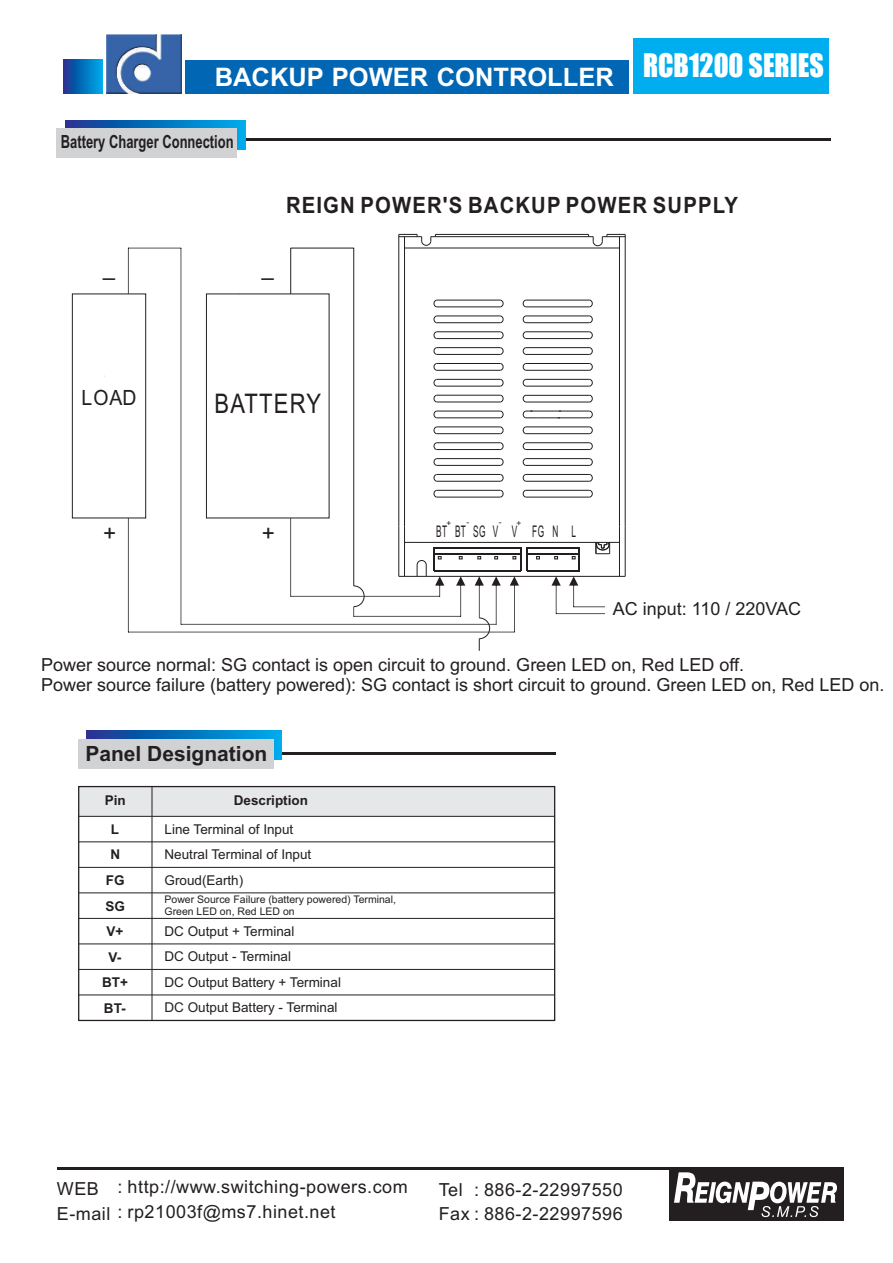
<style>
.page{position:relative;width:893px;height:1263px;background:#fff}
.page>*{position:absolute;margin:0;border:0;box-sizing:border-box;transform-origin:0 0}
.t1{font:30px "Impact";color:#fff;scale:.93 1}
.t2{font:27px "Arial";letter-spacing:.055em;color:#231f20;scale:.82 1}
.t3{font:700 25.5px "Arial";color:#fff}
.t4{font:700 22.5px "Arial";letter-spacing:.055em;color:#231f20;scale:.9 1}
.t5{font:22.5px "Arial";color:#231f20}
.t6{font:700 21px "Arial";color:#231f20}
.t7{font:21px "Arial";color:#231f20;scale:.92 1}
.t8{font:700 18.15px "Arial";color:#231f20;scale:.72 1}
.t9{font:18px/20.1px "Arial";color:#231f20}
.t10{font:18px/25.5px "Arial";letter-spacing:.03em;color:#231f20}
.t11{font:16.05px "Arial";letter-spacing:.055em;color:#231f20;scale:.52 1}
.t12{font:13.5px "Arial";color:#231f20}
.t13{font:700 13.5px/28.7px "Arial";color:#231f20;text-align:center}
.t14{font:10.5px/11.7px "Arial";color:#231f20}
.t15{font:8.25px "Arial";color:#231f20}
</style>
<div class="page">
<hr style="left:65px;top:138px;width:766px;height:3px;background:#231f20">
<svg style="left:65px;top:120px;width:181px;height:30px;background:#197fc3"></svg>
<div style="left:57px;top:129px;width:180px;height:29px;background:#d1d2d4"></div>
<hr style="left:82px;top:752px;width:473px;height:3px;background:#231f20">
<svg style="left:86px;top:730px;width:196px;height:30px;background:#0876c0"></svg>
<div style="left:78px;top:739px;width:195px;height:29px;background:#d1d2d4"></div>
<div style="left:79px;top:786px;width:476px;height:30px;background:#e6e7e9"></div>
<div style="left:78px;top:786px;width:477px;height:235px;border:1px solid #231f20"></div>
<hr style="left:79px;top:816px;width:476px;height:1px;background:#231f20">
<hr style="left:79px;top:892px;width:476px;height:1px;background:#231f20">
<hr style="left:79px;top:841px;width:476px;height:1px;background:#231f20">
<hr style="left:79px;top:867px;width:476px;height:1px;background:#231f20">
<hr style="left:79px;top:918px;width:476px;height:1px;background:#231f20">
<hr style="left:79px;top:969px;width:476px;height:1px;background:#231f20">
<hr style="left:152px;top:786px;width:1px;height:234px;background:#231f20">
<hr style="left:79px;top:994px;width:476px;height:1px;background:#231f20">
<div style="left:634px;top:38px;width:195px;height:56px;background:#00aeef"></div>
<img style="left:106px;top:34px;width:75px;height:60px">
<svg style="left:64px;top:60px;width:38px;height:34px"></svg>
<div style="left:185px;top:60px;width:444px;height:34px;background:#0166b3"></div>
<div style="left:669px;top:1168px;width:174px;height:52px;background:#231f20"></div>
<svg style="left:674px;top:1172px;width:163px;height:45px"></svg>
<hr style="left:57px;top:1168px;width:786px;height:2px;background:#231f20">
<hr style="left:79px;top:943px;width:476px;height:1px;background:#231f20">
<hr style="left:625px;top:234px;width:1px;height:292px;background:#231f20">
<hr style="left:625px;top:526px;width:1px;height:50px;background:#231f20">
<div style="left:72px;top:294px;width:74px;height:224px;border:1px solid #231f20"></div>
<svg style="left:128px;top:234px;width:497px;height:417px"></svg>
<h3 class="t3" style="left:215px;top:67px;width:401px">BACKUP POWER CONTROLLER</h3>
<p class="t8" style="left:61px;top:135px;width:242px">Battery Charger Connection</p>
<h1 class="t1" style="left:643px;top:53px;width:196px">RCB1200 SERIES</h1>
<p class="t5" style="left:103px;top:269px;width:14px">–</p>
<p class="t4" style="left:286px;top:197px;width:504px">REIGN POWER'S BACKUP POWER SUPPLY</p>
<p class="t5" style="left:262px;top:269px;width:14px">–</p>
<p class="t7" style="left:81px;top:390px;width:61px">LOAD</p>
<h2 class="t2" style="left:214px;top:393px;width:132px">BATTERY</h2>
<p class="t5" style="left:103px;top:524px;width:15px">+</p>
<p class="t5" style="left:262px;top:524px;width:15px">+</p>
<p class="t15" style="left:446px;top:520px;width:6px">+</p>
<p class="t15" style="left:466px;top:519px;width:4px">-</p>
<p class="t15" style="left:499px;top:519px;width:24px">- +</p>
<p class="t11" style="left:436px;top:525px;width:97px">BT BT SG</p>
<p class="t11" style="left:493px;top:525px;width:161px">VV FGNL</p>
<p class="t9" style="left:613px;top:600px;width:190px">AC input: 110 / 220VAC</p>
<p class="t9" style="left:41px;top:656px;width:845px">Power source normal: SG contact is open circuit to ground. Green LED on, Red LED off.<br>Power source failure (battery powered): SG contact is short circuit to ground. Green LED on, Red LED on.</p>
<p class="t6" style="left:85px;top:746px;width:184px">Panel Designation</p>
<p class="t13" style="left:105px;top:787px;width:23px">Pin<br>L</p>
<p class="t13" style="left:234px;top:787px;width:76px">Description</p>
<p class="t12" style="left:165px;top:824px;width:130px">Line Terminal of Input</p>
<p class="t13" style="left:110px;top:842px;width:11px">N</p>
<p class="t12" style="left:165px;top:849px;width:148px">Neutral Terminal of Input</p>
<p class="t13" style="left:106px;top:867px;width:20px">FG</p>
<p class="t12" style="left:165px;top:875px;width:80px">Groud(Earth)</p>
<p class="t13" style="left:105px;top:894px;width:21px;line-height:25.5px;text-align:left">SG<br>V+</p>
<p class="t14" style="left:165px;top:894px;width:233px">Power Source Failure (battery powered) Terminal,<br>Green LED on, Red LED on</p>
<p class="t12" style="left:165px;top:926px;width:131px">DC Output + Terminal</p>
<p class="t13" style="left:108px;top:944px;width:14px">V-</p>
<p class="t12" style="left:165px;top:951px;width:128px">DC Output - Terminal</p>
<p class="t13" style="left:102px;top:969px;width:27px">BT+</p>
<p class="t12" style="left:165px;top:977px;width:178px">DC Output Battery + Terminal</p>
<p class="t13" style="left:104px;top:995px;width:23px">BT-</p>
<p class="t12" style="left:165px;top:1002px;width:175px">DC Output Battery - Terminal</p>
<p class="t10" style="left:57px;top:1175px;width:352px">WEB : http://www.switching-powers.com<br>E-mail : rp21003f@ms7.hinet.net</p>
<p class="t10" style="left:439px;top:1180px;width:185px;line-height:23.4px">Tel : 886-2-22997550<br>Fax : 886-2-22997596</p>
</div>
